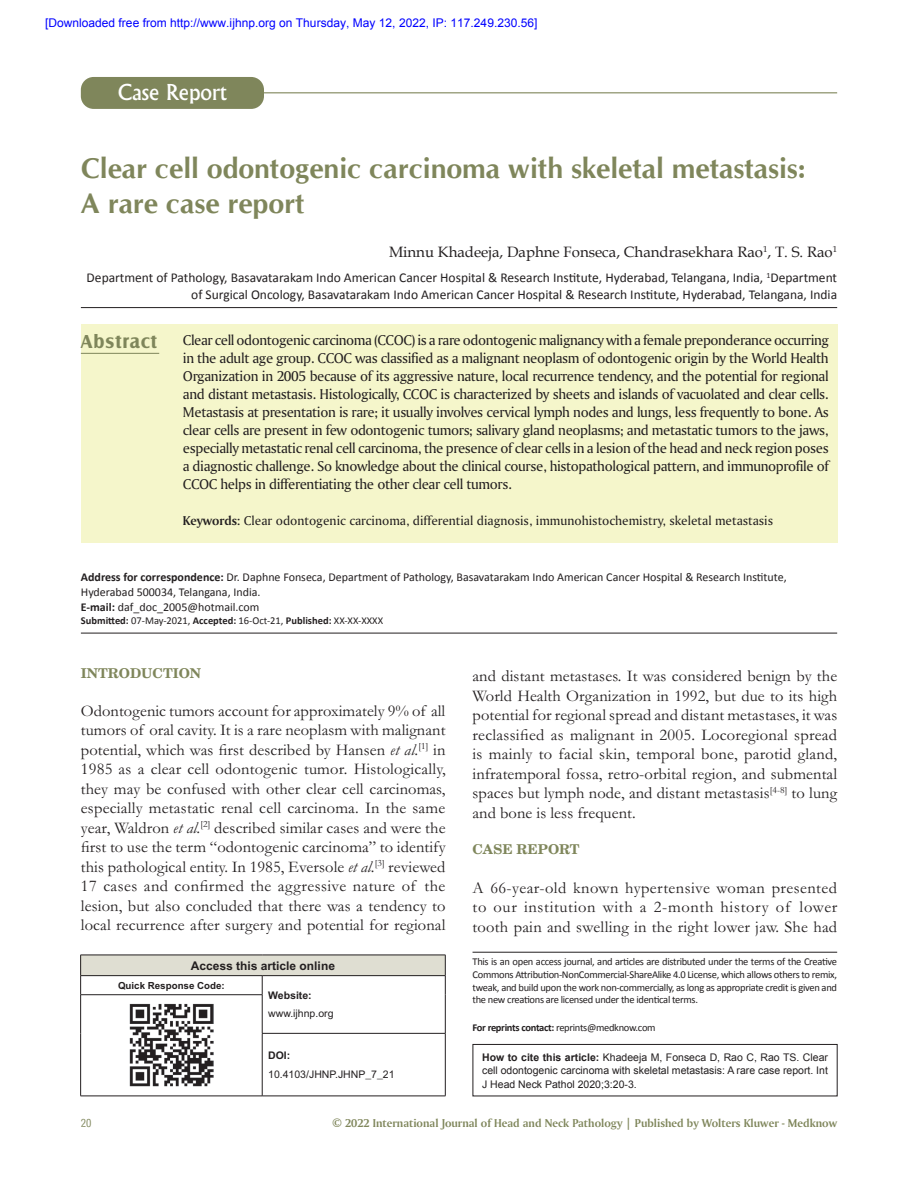
<style>
.page{position:relative;width:918px;height:1188px;background:#fff}
.page>*{position:absolute;margin:0;border:0;box-sizing:border-box;transform-origin:0 0}
.t1{font:700 28.5px/34.5px "CG Omega";color:#7f865b}
.t2{font:500 21px "Albertus";color:#fff}
.t3{font:700 19.5px "Castle T";letter-spacing:.04em;color:#7f865b}
.t4{font:16.5px/19.5px "Garamond MT Std";letter-spacing:.005em;color:#231f20;text-align:justify}
.t5{font:15px/18px "Amerigo BT Roman A";letter-spacing:-.025em;color:#231f20;text-align:justify}
.t6{font:15px "Book Antiqua";color:#231f20}
.t7{font:13.5px/16.5px "Calibri";color:#231f20;text-align:right}
.t8{font:13.5px "Amerigo BT Roman A";color:#231f20}
.t9{font:700 13.5px "Century Schoolbook BT";color:#7f865b}
.t10{font:12px/15px "Calibri";color:#231f20}
.t11{font:12px "Amerigo BT Bold A";color:#7f865b}
.t12{font:12px "Arial";color:#00f}
.t13{font:700 12px "Arial MT Std";color:#231f20}
.t14{font:12px "Bell Centennial BT Address";color:#7f865b}
.t15{font:10.5px/12.6px "Calibri";letter-spacing:-.03em;color:#231f20;text-align:justify}
.t16{font:10.5px/13.5px "Arial";color:#231f20;text-align:justify}
.t17{font:10.5px "Calibri";color:#231f20}
.t18{font:10.5px "Arial MT Std";color:#231f20}
.t19{font:700 10.5px "Arial MT Std";color:#231f20}
.t20{font:700 9.75px "Arial MT Std";color:#231f20}
.s1{font-family:"Amerigo BT Bold A"}
.s2{font-weight:700}
.s3{font-style:italic}
</style>
<div class="page">
<div style="left:81px;top:77px;width:183px;height:32px;background:#7f865b;border-radius:13px"></div>
<div style="left:81px;top:955px;width:364px;height:21px;background:#dfded2"></div>
<hr style="left:80px;top:1096px;width:182px;height:1px;background:#231f20">
<hr style="left:80px;top:955px;width:182px;height:1px;background:#231f20">
<hr style="left:262px;top:955px;width:183px;height:1px;background:#231f20">
<hr style="left:80px;top:975px;width:182px;height:1px;background:#231f20">
<svg style="left:80px;top:955px;width:1px;height:39px"></svg>
<hr style="left:262px;top:975px;width:183px;height:1px;background:#231f20">
<svg style="left:445px;top:955px;width:1px;height:40px"></svg>
<hr style="left:445px;top:995px;width:1px;height:38px;background:#231f20">
<hr style="left:80px;top:994px;width:182px;height:1px;background:#231f20">
<hr style="left:80px;top:995px;width:1px;height:38px;background:#231f20">
<hr style="left:80px;top:1033px;width:1px;height:63px;background:#231f20">
<hr style="left:262px;top:1033px;width:183px;height:1px;background:#231f20">
<hr style="left:445px;top:1034px;width:1px;height:62px;background:#231f20">
<hr style="left:262px;top:1096px;width:183px;height:1px;background:#231f20">
<svg style="left:262px;top:976px;width:1px;height:19px"></svg>
<hr style="left:262px;top:995px;width:1px;height:38px;background:#231f20">
<hr style="left:262px;top:1034px;width:1px;height:62px;background:#231f20">
<img style="left:130px;top:1004px;width:83px;height:83px">
<hr style="left:261px;top:92px;width:576px;height:1px;background:#7f865b">
<hr style="left:473px;top:952px;width:364px;height:1px;background:#231f20">
<div style="left:473px;top:1044px;width:364px;height:52px;border:1px solid #231f20"></div>
<hr style="left:81px;top:307px;width:756px;height:1px;background:#231f20">
<div style="left:81px;top:324px;width:756px;height:168px;background:#f5f6cb"></div>
<hr style="left:81px;top:353px;width:78px;height:1px;background:#7f865b">
<div style="left:81px;top:492px;width:756px;height:51px;background:#f5f6cb"></div>
<hr style="left:81px;top:633px;width:756px;height:1px;background:#231f20">
<p class="t12" style="left:45px;top:16px;width:494px">[Downloaded free from http://www.ijhnp.org on Thursday, May 12, 2022, IP: 117.249.230.56]</p>
<p class="t2" style="left:118px;top:80px;width:111px">Case Report</p>
<h1 class="t1" style="left:81px;top:151px;width:726px">Clear cell odontogenic carcinoma with skeletal metastasis:<br>A rare case report</h1>
<p class="t6" style="left:389px;top:242px;width:450px">Minnu Khadeeja, Daphne Fonseca, Chandrasekhara Rao<sup>1</sup>, T. S. Rao<sup>1</sup></p>
<p class="t7" style="left:87px;top:269px;width:752px">Department of Pathology, Basavatarakam Indo American Cancer Hospital &amp; Research Institute, Hyderabad, Telangana, India, <sup>1</sup>Department of Surgical Oncology, Basavatarakam Indo American Cancer Hospital &amp; Research Institute, Hyderabad, Telangana, India</p>
<p class="t3" style="left:81px;top:331px;width:78px">Abstract</p>
<p class="t5" style="left:183px;top:331px;width:648px">Clear cell odontogenic carcinoma (CCOC) is a rare odontogenic malignancy with a female preponderance occurring in the adult age group. CCOC was classified as a malignant neoplasm of odontogenic origin by the World Health Organization in 2005 because of its aggressive nature, local recurrence tendency, and the potential for regional and distant metastasis. Histologically, CCOC is characterized by sheets and islands of vacuolated and clear cells.<br>Metastasis at presentation is rare; it usually involves cervical lymph nodes and lungs, less frequently to bone. As clear cells are present in few odontogenic tumors; salivary gland neoplasms; and metastatic tumors to the jaws, especially metastatic renal cell carcinoma, the presence of clear cells in a lesion of the head and neck region poses a diagnostic challenge. So knowledge about the clinical course, histopathological pattern, and immunoprofile of CCOC helps in differentiating the other clear cell tumors.</p>
<p class="t8" style="left:183px;top:513px;width:592px"><span class="s1">Keywords:</span> Clear odontogenic carcinoma, differential diagnosis, immunohistochemistry, skeletal metastasis</p>
<p class="t10" style="left:81px;top:569px;width:707px"><span class="s2">Address for correspondence:</span> Dr. Daphne Fonseca, Department of Pathology, Basavatarakam Indo American Cancer Hospital &amp; Research Institute,<br>Hyderabad 500034, Telangana, India.<br><span class="s2">E-mail:</span> daf_doc_2005@hotmail.com</p>
<p class="t17" style="left:81px;top:613px;width:304px"><span class="s2">Submitted:</span> 07-May-2021, <span class="s2">Accepted:</span> 16-Oct-21, <span class="s2">Published:</span> XX-XX-XXXX</p>
<p class="t9" style="left:81px;top:665px;width:122px">INTRODUCTION</p>
<p class="t4" style="left:81px;top:701px;width:366px">Odontogenic tumors account for approximately 9% of all tumors of oral cavity. It is a rare neoplasm with malignant potential, which was first described by Hansen <span class="s3">et al.</span><sup>[1]</sup> in 1985 as a clear cell odontogenic tumor. Histologically, they may be confused with other clear cell carcinomas, especially metastatic renal cell carcinoma. In the same year, Waldron <span class="s3">et al.</span><sup>[2]</sup> described similar cases and were the first to use the term “odontogenic carcinoma” to identify this pathological entity. In 1985, Eversole <span class="s3">et al.</span><sup>[3]</sup> reviewed 17 cases and confirmed the aggressive nature of the lesion, but also concluded that there was a tendency to local recurrence after surgery and potential for regional</p>
<p class="t13" style="left:191px;top:958px;width:146px">Access this article online</p>
<p class="t20" style="left:118px;top:980px;width:108px">Quick Response Code:</p>
<p class="t19" style="left:268px;top:989px;width:45px">Website:</p>
<p class="t18" style="left:268px;top:1008px;width:67px">www.ijhnp.org</p>
<p class="t19" style="left:268px;top:1049px;width:24px">DOI:</p>
<p class="t18" style="left:268px;top:1068px;width:128px">10.4103/JHNP.JHNP_7_21</p>
<p class="t4" style="left:473px;top:667px;width:366px">and distant metastases. It was considered benign by the World Health Organization in 1992, but due to its high potential for regional spread and distant metastases, it was reclassified as malignant in 2005. Locoregional spread is mainly to facial skin, temporal bone, parotid gland, infratemporal fossa, retro-orbital region, and submental spaces but lymph node, and distant metastasis<sup>[4-8]</sup> to lung and bone is less frequent.</p>
<p class="t9" style="left:473px;top:840px;width:108px">CASE REPORT</p>
<p class="t4" style="left:473px;top:878px;width:366px">A 66-year-old known hypertensive woman presented to our institution with a 2-month history of lower tooth pain and swelling in the right lower jaw. She had</p>
<p class="t15" style="left:473px;top:955px;width:366px">This is an open access journal, and articles are distributed under the terms of the Creative Commons Attribution-NonCommercial-ShareAlike 4.0 License, which allows others to remix, tweak, and build upon the work non-commercially, as long as appropriate credit is given and the new creations are licensed under the identical terms.</p>
<p class="t15" style="left:473px;top:1021px;width:185px"><span class="s2">For reprints contact:</span> reprints@medknow.com</p>
<p class="t16" style="left:482px;top:1050px;width:347px"><span class="s2">How to cite this article:</span> Khadeeja M, Fonseca D, Rao C, Rao TS. Clear cell odontogenic carcinoma with skeletal metastasis: A rare case report. Int J Head Neck Pathol 2020;3:20-3.</p>
<p class="t14" style="left:81px;top:1116px;width:12px">20</p>
<p class="t11" style="left:332px;top:1115px;width:507px">© 2022 International Journal of Head and Neck Pathology | Published by Wolters Kluwer ‑ Medknow</p>
</div>
